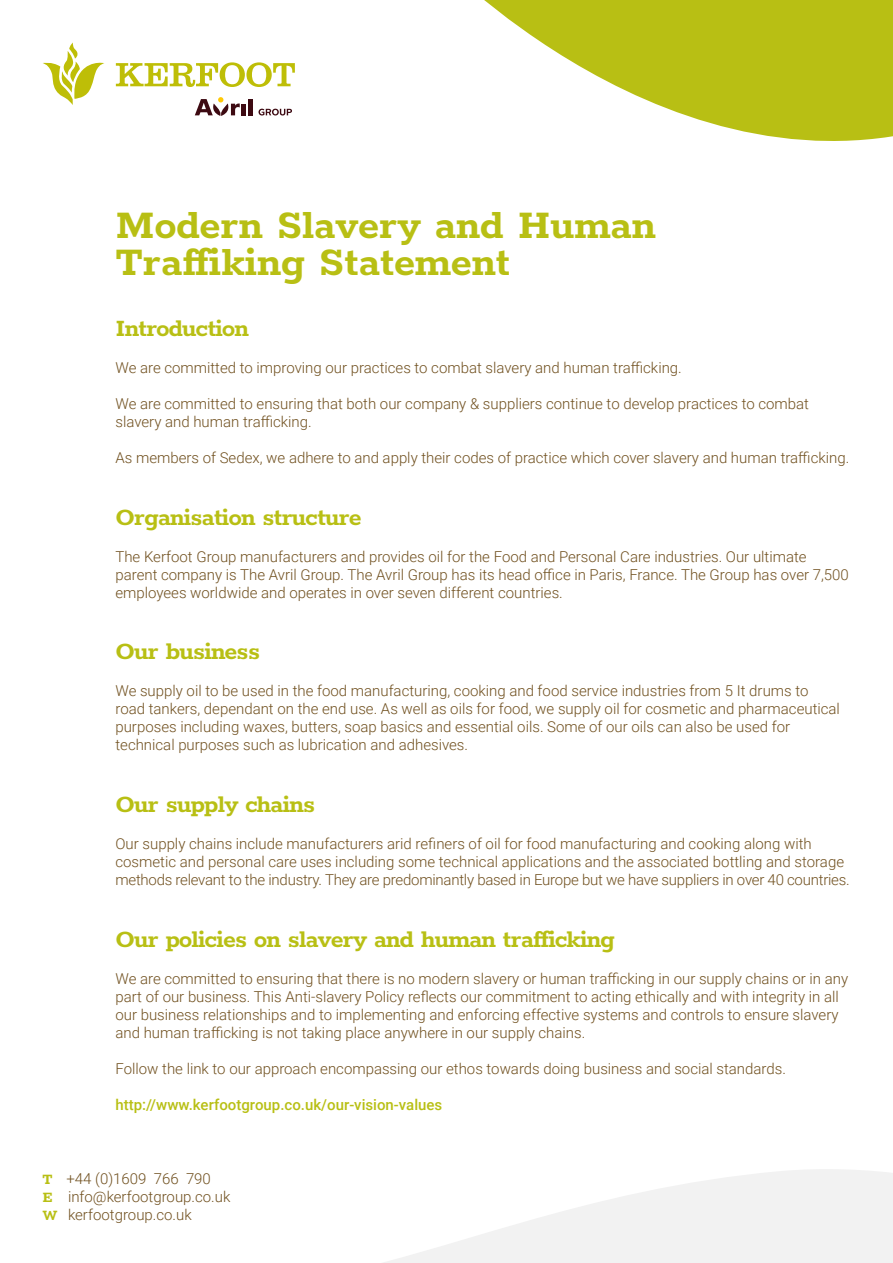
<style>
.page{position:relative;width:893px;height:1263px;background:#fff}
.page>*{position:absolute;margin:0;border:0;box-sizing:border-box;transform-origin:0 0}
.t1{font:700 45px/36px "Rokkitt";color:#b8bf14}
.t2{font:700 27px "Rokkitt";letter-spacing:-.025em;color:#b8bf14}
.t3{font:300 15px/18px "Roboto";color:#70501f}
.t4{font:500 15px "Roboto";color:#b8bf14}
.s1{font-family:"Rokkitt";font-weight:700;font-size:16.5px;color:#b8bf14}
</style>
<div class="page">
<svg style="left:116px;top:62px;width:179px;height:25px"></svg>
<svg style="left:43px;top:43px;width:62px;height:62px"></svg>
<svg style="left:259px;top:109px;width:33px;height:6px"></svg>
<hr style="left:242px;top:104px;width:4px;height:11px;background:#3d0a12">
<svg style="left:195px;top:97px;width:45px;height:19px"></svg>
<hr style="left:248px;top:99px;width:4px;height:16px;background:#3d0a12">
<svg style="left:484px;top:0;width:409px;height:141px;fill:#b8bf14"></svg>
<svg style="left:384px;top:1169px;width:509px;height:94px;fill:#f2f2f2"></svg>
<h1 class="t1" style="left:115px;top:204px;width:542px">Modern Slavery and Human<br>Traffiking Statement</h1>
<h2 class="t2" style="left:115px;top:308px;width:135px">Introduction</h2>
<p class="t3" style="left:115px;top:358px;width:568px">We are committed to improving our practices to combat slavery and human trafficking.</p>
<p class="t3" style="left:115px;top:394px;width:695px">We are committed to ensuring that both our company &amp; suppliers continue to develop practices to combat slavery and human trafficking.</p>
<p class="t3" style="left:115px;top:448px;width:735px">As members of Sedex, we adhere to and apply their codes of practice which cover slavery and human trafficking.</p>
<h2 class="t2" style="left:115px;top:497px;width:247px">Organisation structure</h2>
<p class="t3" style="left:115px;top:547px;width:735px">The Kerfoot Group manufacturers and provides oil for the Food and Personal Care industries. Our ultimate parent company is The Avril Group. The Avril Group has its head office in Paris, France. The Group has over 7,500 employees worldwide and operates in over seven different countries.</p>
<h2 class="t2" style="left:115px;top:632px;width:146px">Our business</h2>
<p class="t3" style="left:115px;top:681px;width:726px">We supply oil to be used in the food manufacturing, cooking and food service industries from 5 It drums to road tankers, dependant on the end use. As well as oils for food, we supply oil for cosmetic and pharmaceutical purposes including waxes, butters, soap basics and essential oils. Some of our oils can also be used for technical purposes such as lubrication and adhesives.</p>
<h2 class="t2" style="left:115px;top:784px;width:201px">Our supply chains</h2>
<p class="t3" style="left:115px;top:834px;width:736px">Our supply chains include manufacturers arid refiners of oil for food manufacturing and cooking along with cosmetic and personal care uses including some technical applications and the associated bottling and storage methods relevant to the industry. They are predominantly based in Europe but we have suppliers in over 40 countries.</p>
<h2 class="t2" style="left:115px;top:919px;width:501px">Our policies on slavery and human trafficking</h2>
<p class="t3" style="left:115px;top:969px;width:734px">We are committed to ensuring that there is no modern slavery or human trafficking in our supply chains or in any part of our business. This Anti-slavery Policy reflects our commitment to acting ethically and with integrity in all our business relationships and to implementing and enforcing effective systems and controls to ensure slavery and human trafficking is not taking place anywhere in our supply chains.</p>
<p class="t3" style="left:115px;top:1059px;width:672px">Follow the link to our approach encompassing our ethos towards doing business and social standards.</p>
<p class="t4" style="left:115px;top:1094px;width:328px">http://www.kerfootgroup.co.uk/our-vision-values</p>
<p class="t3" style="left:43px;top:1169px;width:189px"><span class="s1">T</span> +44 (0)1609 766 790<br><span class="s1">E</span> info@kerfootgroup.co.uk<br><span class="s1">W</span> kerfootgroup.co.uk</p>
</div>
